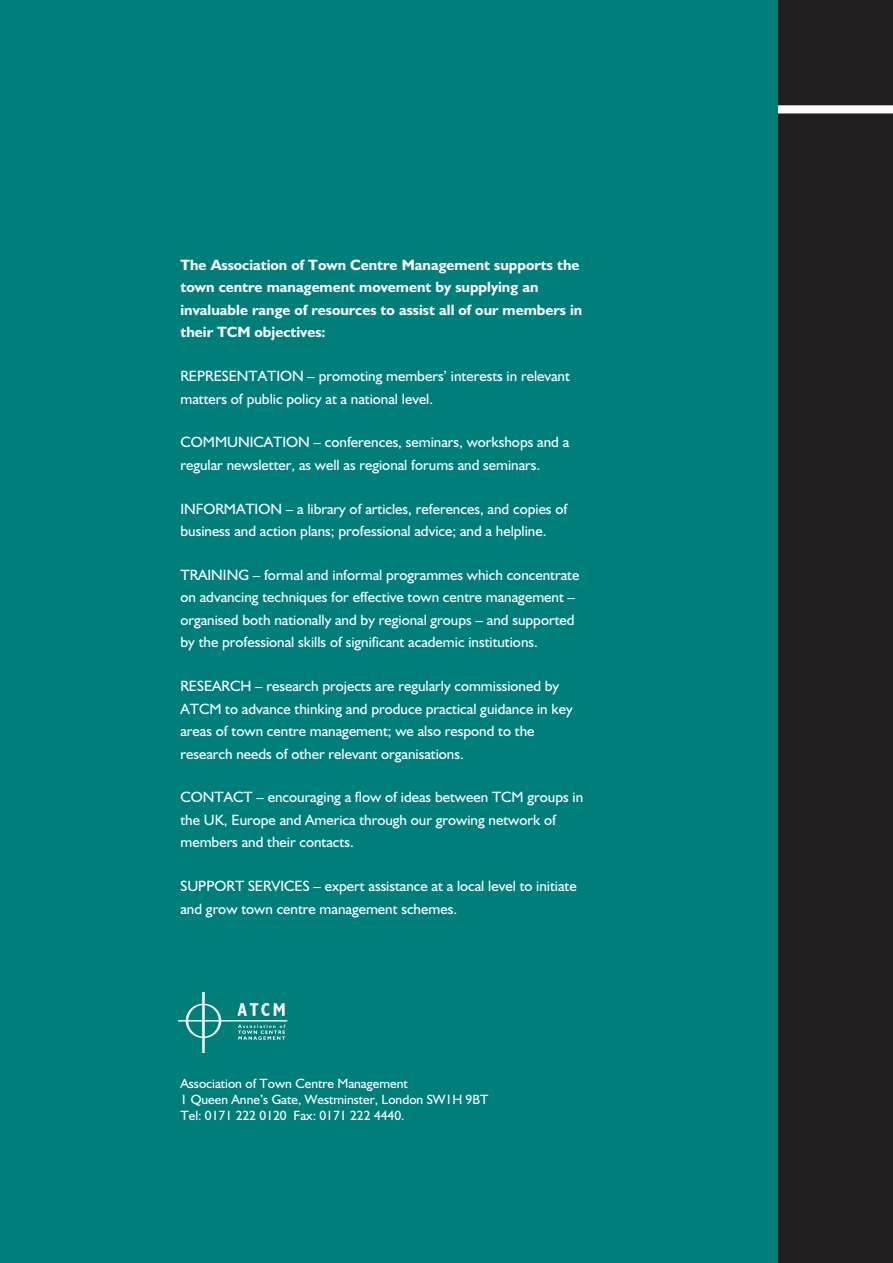
<style>
.page{position:relative;width:893px;height:1263px;background:#007e7a}
.page>*{position:absolute;margin:0;border:0;box-sizing:border-box;transform-origin:0 0}
.t1{font:15px/22.5px "Humanist 521 BT";color:#fff}
.t2{font:700 15px/22.5px "Humanist 521 BT";color:#fff}
.t3{font:13.5px/16.2px "Humanist 521 BT";color:#fff}
</style>
<div class="page">
<div style="left:778px;top:0;width:115px;height:1263px;background:#231f20"></div>
<div style="left:778px;top:107px;width:115px;height:5px;background:#fff"></div>
<svg style="left:237px;top:1003px;width:48px;height:13px"></svg>
<svg style="left:238px;top:1024px;width:47px;height:16px"></svg>
<div style="left:186px;top:1003px;width:35px;height:35px;border:2px solid #fff;border-radius:50%"></div>
<hr style="left:179px;top:1020px;width:108px;height:2px;background:#fff">
<hr style="left:203px;top:992px;width:1px;height:60px;background:#fff">
<p class="t2" style="left:180px;top:255px;width:403px">The Association of Town Centre Management supports the town centre management movement by supplying an invaluable range of resources to assist all of our members in their TCM objectives:</p>
<p class="t1" style="left:180px;top:366px;width:391px">REPRESENTATION – promoting members’ interests in relevant matters of public policy at a national level.</p>
<p class="t1" style="left:180px;top:433px;width:390px">COMMUNICATION – conferences, seminars, workshops and a regular newsletter, as well as regional forums and seminars.</p>
<p class="t1" style="left:180px;top:499px;width:388px">INFORMATION – a library of articles, references, and copies of business and action plans; professional advice; and a helpline.</p>
<p class="t1" style="left:180px;top:565px;width:400px">TRAINING – formal and informal programmes which concentrate on advancing techniques for effective town centre management – organised both nationally and by regional groups – and supported by the professional skills of significant academic institutions.</p>
<p class="t1" style="left:180px;top:676px;width:394px">RESEARCH – research projects are regularly commissioned by ATCM to advance thinking and produce practical guidance in key areas of town centre management; we also respond to the research needs of other relevant organisations.</p>
<p class="t1" style="left:180px;top:788px;width:404px">CONTACT – encouraging a flow of ideas between TCM groups in the UK, Europe and America through our growing network of members and their contacts.</p>
<p class="t1" style="left:180px;top:876px;width:398px">SUPPORT SERVICES – expert assistance at a local level to initiate and grow town centre management schemes.</p>
<p class="t3" style="left:180px;top:1077px;width:310px">Association of Town Centre Management<br>1 Queen Anne’s Gate, Westminster, London SW1H 9BT<br>Tel: 0171 222 0120 Fax: 0171 222 4440.</p>
</div>
